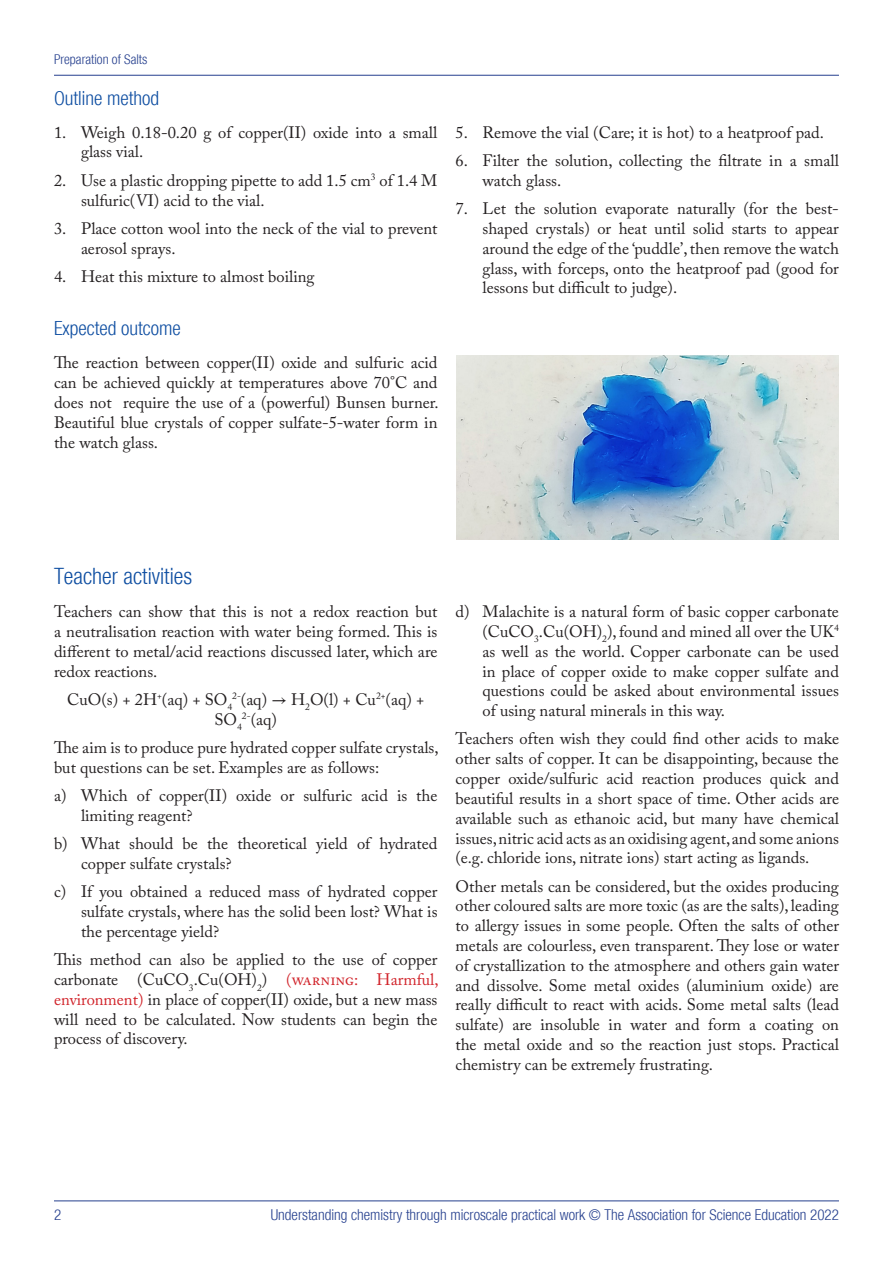
<style>
.page{position:relative;width:893px;height:1263px;background:#fff}
.page>*{position:absolute;margin:0;border:0;box-sizing:border-box;transform-origin:0 0}
.Heading_1{font:300 condensed 22.5px "Helvetica Neue";color:#0d4da1}
.Heading_2{font:300 condensed 19.5px "Helvetica Neue";color:#0d4da1}
.t1{font:16.5px/19.8px "Adobe Caslon Pro";color:#231f20;text-align:justify}
.t2{font:300 condensed 15px "Helvetica Neue";color:#253f8e}
.t3{font:300 condensed 13.5px "Helvetica Neue";color:#253f8e}
.s1{font-family:"STIX Two Math"}
.s2{color:#d1232a}
</style>
<div class="page">
<hr style="left:54px;top:75px;width:785px;height:1px;background:#253f8e">
<hr style="left:54px;top:1200px;width:785px;height:1px;background:#253f8e">
<img style="left:456px;top:356px;width:383px;height:184px">
<p class="t3" style="left:54px;top:51px;width:95px">Preparation of Salts</p>
<p class="Heading_2" style="left:54px;top:87px;width:107px">Outline method</p>
<p class="t1" style="left:81px;top:122px;width:358px;text-indent:-27px">1. Weigh 0.18-0.20 g of copper(II) oxide into a small glass vial.</p>
<p class="t1" style="left:81px;top:170px;width:358px;text-indent:-27px">2. Use a plastic dropping pipette to add 1.5 cm<sup>3</sup> of 1.4 M sulfuric(VI) acid to the vial.</p>
<p class="t1" style="left:81px;top:218px;width:358px;text-indent:-27px">3. Place cotton wool into the neck of the vial to prevent aerosol sprays.</p>
<p class="t1" style="left:54px;top:266px;width:262px">4. Heat this mixture to almost boiling</p>
<p class="Heading_2" style="left:54px;top:317px;width:128px">Expected outcome</p>
<p class="t1" style="left:54px;top:353px;width:386px">The reaction between copper(II) oxide and sulfuric acid can be achieved quickly at temperatures above 70°C and does not require the use of a (powerful) Bunsen burner.<br>Beautiful blue crystals of copper sulfate-5-water form in the watch glass.</p>
<p class="t1" style="left:455px;top:122px;width:370px">5. Remove the vial (Care; it is hot) to a heatproof pad.</p>
<p class="t1" style="left:482px;top:150px;width:358px;text-indent:-27px">6. Filter the solution, collecting the filtrate in a small watch glass.</p>
<p class="t1" style="left:482px;top:198px;width:358px;text-indent:-27px">7. Let the solution evaporate naturally (for the best&shy;shaped crystals) or heat until solid starts to appear around the edge of the ‘puddle’, then remove the watch glass, with forceps, onto the heatproof pad (good for lessons but difficult to judge).</p>
<p class="Heading_1" style="left:54px;top:563px;width:140px">Teacher activities</p>
<p class="t1" style="left:54px;top:601px;width:385px">Teachers can show that this is not a redox reaction but a neutralisation reaction with water being formed. This is different to metal/acid reactions discussed later, which are redox reactions.</p>
<p class="t1" style="left:67px;top:689px;width:359px;text-align:center">CuO(s) + 2H<sup>+</sup>(aq) + SO<sub>4</sub><sup>2-</sup>(aq) <span class="s1">→</span> H<sub>2</sub>O(l) + Cu<sup>2+</sup>(aq) +<br>SO<sub>4</sub><sup>2-</sup>(aq)</p>
<p class="t1" style="left:54px;top:737px;width:386px">The aim is to produce pure hydrated copper sulfate crystals, but questions can be set. Examples are as follows:</p>
<p class="t1" style="left:81px;top:785px;width:358px;text-indent:-27px">a) Which of copper(II) oxide or sulfuric acid is the limiting reagent?</p>
<p class="t1" style="left:81px;top:834px;width:358px;text-indent:-27px">b) What should be the theoretical yield of hydrated copper sulfate crystals?</p>
<p class="t1" style="left:81px;top:882px;width:358px;text-indent:-27px">c) If you obtained a reduced mass of hydrated copper sulfate crystals, where has the solid been lost? What is the percentage yield?</p>
<p class="t1" style="left:54px;top:950px;width:386px">This method can also be applied to the use of copper carbonate (CuCO<sub>3</sub>.Cu(OH)<sub>2</sub>) <span class="s2">(warning: Harmful, environment)</span> in place of copper(II) oxide, but a new mass will need to be calculated. Now students can begin the process of discovery.</p>
<p class="t1" style="left:482px;top:601px;width:358px;text-indent:-27px">d) Malachite is a natural form of basic copper carbonate (CuCO<sub>3</sub>.Cu(OH)<sub>2</sub>), found and mined all over the UK<sup>4 </sup>as well as the world. Copper carbonate can be used in place of copper oxide to make copper sulfate and questions could be asked about environmental issues of using natural minerals in this way.</p>
<p class="t1" style="left:455px;top:729px;width:385px">Teachers often wish they could find other acids to make other salts of copper. It can be disappointing, because the copper oxide/sulfuric acid reaction produces quick and beautiful results in a short space of time. Other acids are available such as ethanoic acid, but many have chemical issues, nitric acid acts as an oxidising agent, and some anions (e.g. chloride ions, nitrate ions) start acting as ligands.</p>
<p class="t1" style="left:455px;top:876px;width:385px">Other metals can be considered, but the oxides producing other coloured salts are more toxic (as are the salts), leading to allergy issues in some people. Often the salts of other metals are colourless, even transparent. They lose or water of crystallization to the atmosphere and others gain water and dissolve. Some metal oxides (aluminium oxide) are really difficult to react with acids. Some metal salts (lead sulfate) are insoluble in water and form a coating on the metal oxide and so the reaction just stops. Practical chemistry can be extremely frustrating.</p>
<p class="t2" style="left:54px;top:1206px;width:9px">2</p>
<p class="t2" style="left:271px;top:1206px;width:570px">Understanding chemistry through microscale practical work © The Association for Science Education 2022</p>
</div>
